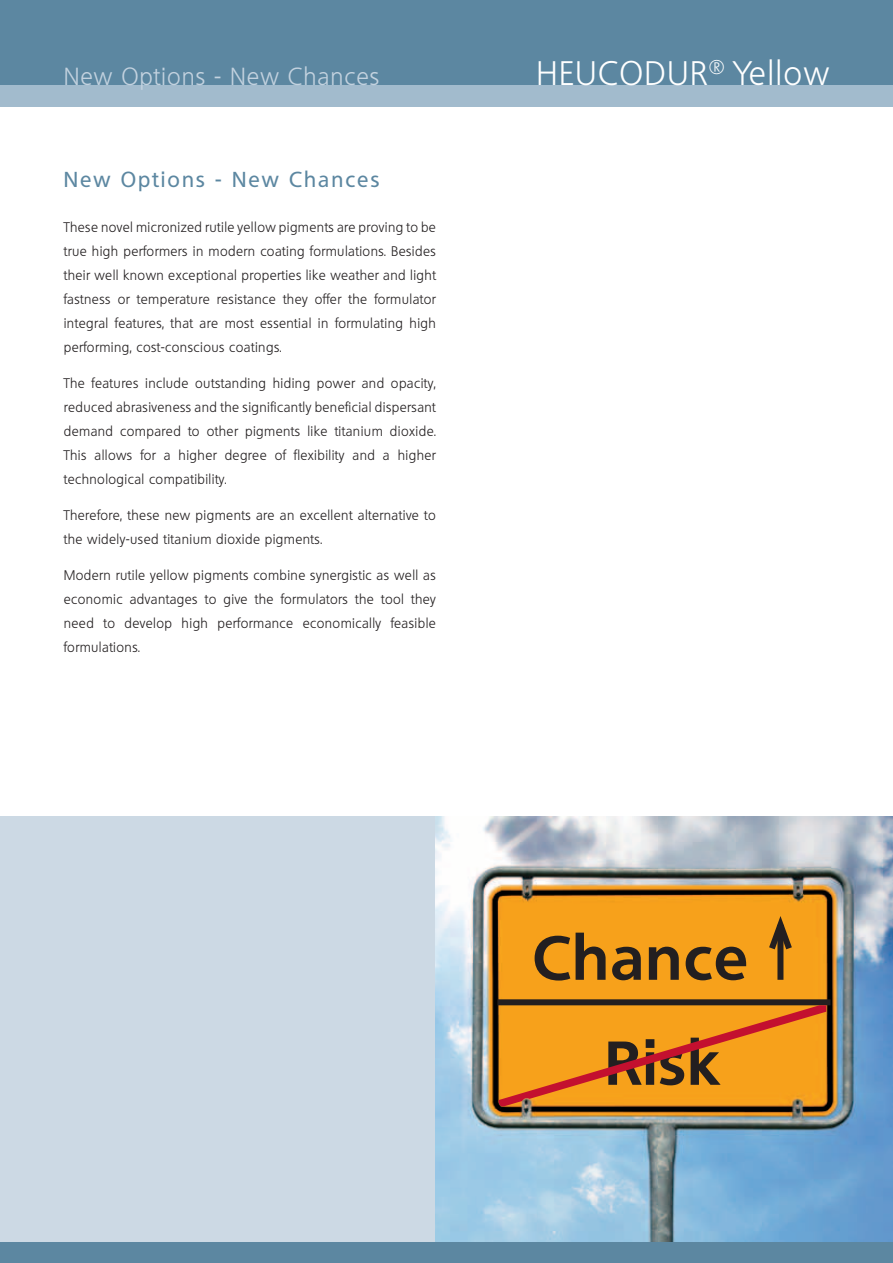
<style>
.page{position:relative;width:893px;height:1263px;background:#fff}
.page>*{position:absolute;margin:0;border:0;box-sizing:border-box;transform-origin:0 0}
.t1{font:700 60px/105px "Quebec";letter-spacing:.03em;color:#231f20}
.t2{font:300 33px "Quebec";letter-spacing:.04em;color:#fff}
.t3{font:300 24px "Quebec";letter-spacing:.04em;color:#c3d2df}
.t4{font:500 21px "Quebec";letter-spacing:.1em;color:#5c87a1}
.t5{font:300 13.5px/24px "Quebec";letter-spacing:.03em;color:#231f20;text-align:justify}
</style>
<div class="page">
<div style="left:0;top:0;width:893px;height:85px;background:#5c87a1"></div>
<div style="left:0;top:85px;width:893px;height:21px;background:#a2bbcd"></div>
<div style="left:0;top:1242px;width:893px;height:21px;background:#5c87a1"></div>
<div style="left:0;top:816px;width:893px;height:426px;background:#ccd9e4"></div>
<img style="left:436px;top:816px;width:457px;height:426px">
<div style="left:777px;top:925px;width:6px;height:55px;background:#231f20"></div>
<svg style="left:764px;top:907px;width:33px;height:49px;background:#c17f1c"></svg>
<div style="left:497px;top:999px;width:333px;height:6px;background:#231f20"></div>
<svg style="left:499px;top:1005px;width:327px;height:101px;background:#f1941d"></svg>
<h3 class="t3" style="left:64px;top:61px;width:317px">New Options - New Chances</h3>
<h3 class="t4" style="left:64px;top:166px;width:317px">New Options - New Chances</h3>
<p class="t5" style="left:64px;top:215px;width:374px">These novel micronized rutile yellow pigments are proving to be true high performers in modern coating formulations. Besides their well known exceptional properties like weather and light fastness or temperature resistance they offer the formulator integral features, that are most essential in formulating high performing, cost-conscious coatings.</p>
<p class="t5" style="left:64px;top:371px;width:374px">The features include outstanding hiding power and opacity, reduced abrasiveness and the significantly beneficial dispersant demand compared to other pigments like titanium dioxide.<br>This allows for a higher degree of flexibility and a higher technological compatibility.</p>
<p class="t5" style="left:64px;top:503px;width:374px">Therefore, these new pigments are an excellent alternative to the widely-used titanium dioxide pigments.</p>
<p class="t5" style="left:64px;top:563px;width:374px">Modern rutile yellow pigments combine synergistic as well as economic advantages to give the formulators the tool they need to develop high performance economically feasible formulations.</p>
<h2 class="t2" style="left:536px;top:52px;width:294px">HEUCODUR<sup>®</sup> Yellow</h2>
<h1 class="t1" style="left:605px;top:904px;width:144px;text-indent:-72px">Chance<br>Risk</h1>
</div>
